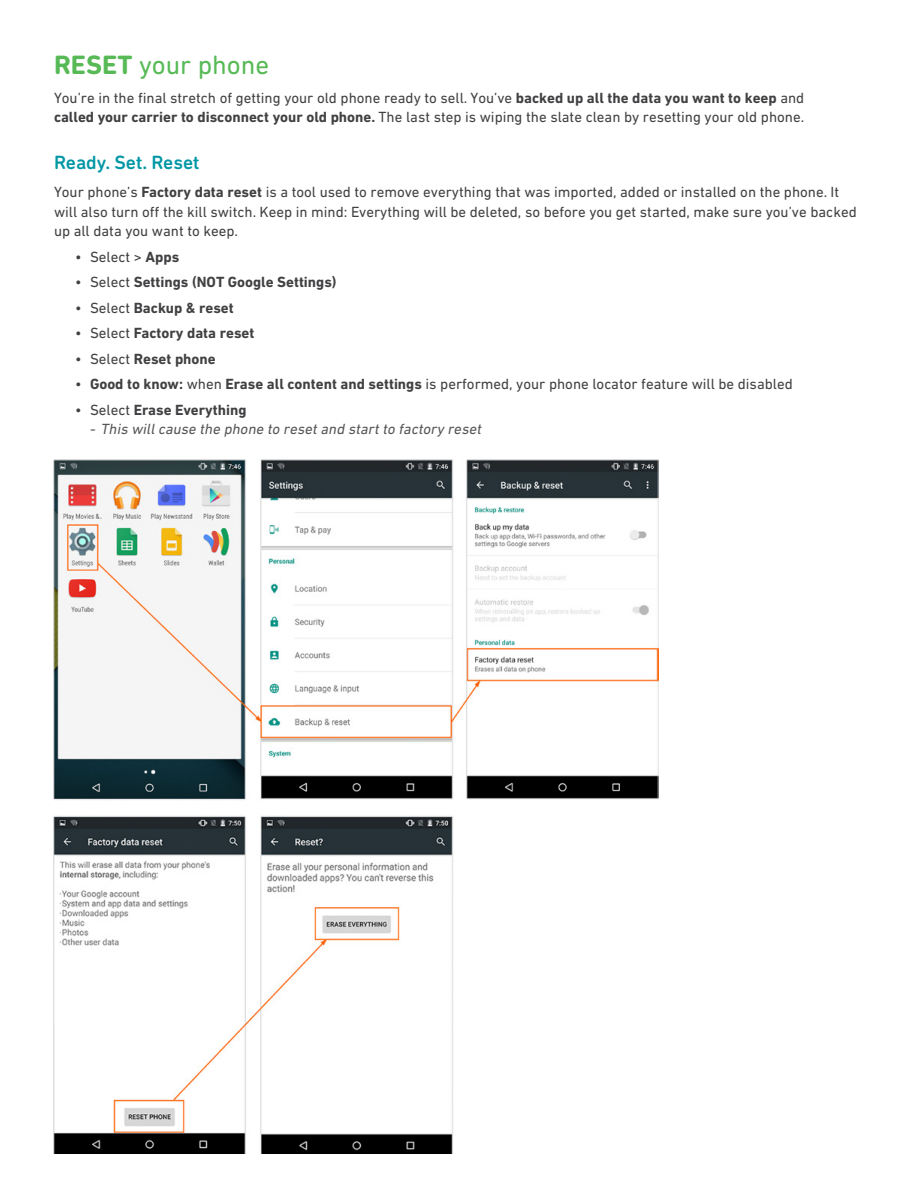
<style>
.page{position:relative;width:918px;height:1188px;background:#fff}
.page>*{position:absolute;margin:0;border:0;box-sizing:border-box;transform-origin:0 0}
.t1{font:27px "DIN Next Rounded LT Pro";color:#57ba56}
.t2{font:500 19.5px "DIN Next Rounded LT Pro";color:#0097a5}
.t3{font:15px/19.5px "DIN Next W1 G";color:#414042}
.t4{font:700 15px "DIN Next W1 G";color:#414042}
.t5{font:italic 15px "DIN Next W1 G";color:#565659}
.s1{font-weight:700}
.s2{font-weight:400}
.s3{font-family:"DIN Next Rounded LT Pro";font-style:normal}
</style>
<div class="page">
<img style="left:54px;top:459px;width:605px;height:694px">
<h1 class="t1" style="left:54px;top:49px;width:217px"><span class="s1">RESET</span> your phone</h1>
<p class="t3" style="left:54px;top:88px;width:752px">You’re in the final stretch of getting your old phone ready to sell. You’ve <span class="s1">backed up all the data you want to keep</span> and <span class="s1">called your carrier to disconnect your old phone.</span> The last step is wiping the slate clean by resetting your old phone.</p>
<h2 class="t2" style="left:54px;top:151px;width:147px">Ready. Set. Reset</h2>
<p class="t3" style="left:54px;top:182px;width:804px">Your phone’s <span class="s1">Factory data reset</span> is a tool used to remove everything that was imported, added or installed on the phone. It will also turn off the kill switch. Keep in mind: Everything will be deleted, so before you get started, make sure you’ve backed up all data you want to keep.</p>
<p class="t3" style="left:75px;top:247px;width:106px">• Select &gt; <span class="s1">Apps</span></p>
<p class="t4" style="left:75px;top:273px;width:263px"><span class="s2">• Select</span> Settings (NOT Google Settings)</p>
<p class="t4" style="left:75px;top:299px;width:160px"><span class="s2">• Select</span> Backup &amp; reset</p>
<p class="t4" style="left:75px;top:324px;width:181px"><span class="s2">• Select</span> Factory data reset</p>
<p class="t4" style="left:75px;top:350px;width:142px"><span class="s2">• Select</span> Reset phone</p>
<p class="t3" style="left:75px;top:374px;width:719px">• <span class="s1">Good to know:</span> when <span class="s1">Erase all content and settings</span> is performed, your phone locator feature will be disabled</p>
<p class="t4" style="left:75px;top:401px;width:173px"><span class="s2">• Select</span> Erase Everything</p>
<p class="t5" style="left:90px;top:420px;width:396px"><span class="s3">-</span> This willcause the phone to resetand startto factory reset</p>
</div>
